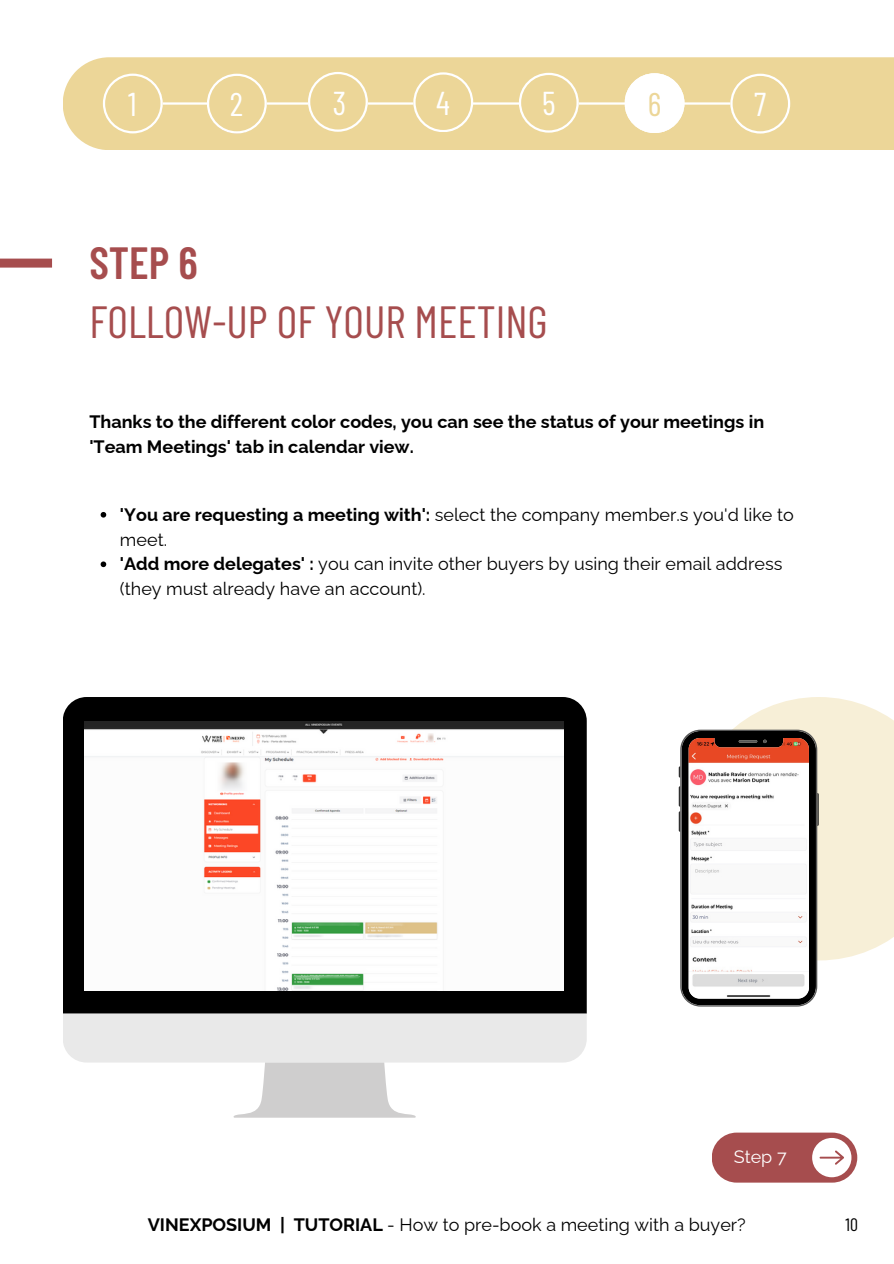
<style>
.page{position:relative;width:894px;height:1264px;background:#fff}
.page>*{position:absolute;margin:0;border:0;box-sizing:border-box;transform-origin:0 0}
.t1{font:45px "Barlow Condensed";color:#a64d4e}
.t2{font:600 45px "Barlow Condensed";color:#a64d4e}
.t3{font:33px "Barlow Condensed";color:#fff}
.t4{font:33px "Barlow Condensed";color:#ecd698}
.t5{font:18px/24.8px "Raleway";color:#000}
.t6{font:700 18px/24.8px "Raleway";color:#000}
.t7{font:18px "Raleway";color:#fff}
.t8{font:17.7px "Barlow Condensed";color:#000}
.s1{font-weight:700}
</style>
<div class="page">
<div style="left:63px;top:57px;width:830px;height:93px;background:#ecd698"></div>
<hr style="left:151px;top:102px;width:593px;height:3px;background:#fff">
<svg style="left:624px;top:73px;width:60px;height:60px"></svg>
<svg style="left:730px;top:74px;width:59px;height:59px;background:#eedaa3"></svg>
<svg style="left:207px;top:74px;width:59px;height:59px;background:#eedaa3"></svg>
<svg style="left:308px;top:72px;width:59px;height:59px;background:#eedaa3"></svg>
<svg style="left:413px;top:72px;width:60px;height:60px;background:#eedaa3"></svg>
<svg style="left:518px;top:73px;width:60px;height:59px;background:#eedaa3"></svg>
<svg style="left:103px;top:74px;width:59px;height:59px;background:#eedaa3"></svg>
<div style="left:0;top:258px;width:52px;height:9px;background:#a64d4e"></div>
<svg style="left:63px;top:697px;width:523px;height:316px;background:#151515"></svg>
<svg style="left:63px;top:1013px;width:523px;height:104px"></svg>
<img style="left:85px;top:721px;width:478px;height:269px">
<svg style="left:733px;top:697px;width:160px;height:263px;background:#f6efd9"></svg>
<svg style="left:678px;top:729px;width:140px;height:277px"></svg>
<svg style="left:101px;top:512px;width:5px;height:5px"></svg>
<svg style="left:101px;top:561px;width:5px;height:6px"></svg>
<div style="left:711px;top:1132px;width:146px;height:50px;background:#a64d4e;border-radius:25px"></div>
<svg style="left:812px;top:1137px;width:39px;height:40px"></svg>
<h2 class="t3" style="left:128px;top:83px;width:10px">1</h2>
<h2 class="t3" style="left:230px;top:83px;width:15px">2</h2>
<h2 class="t3" style="left:332px;top:82px;width:15px">3</h2>
<h2 class="t3" style="left:436px;top:82px;width:15px">4</h2>
<h2 class="t3" style="left:542px;top:82px;width:15px">5</h2>
<h2 class="t4" style="left:647px;top:83px;width:15px">6</h2>
<h2 class="t3" style="left:754px;top:83px;width:14px">7</h2>
<h1 class="t2" style="left:89px;top:234px;width:110px">STEP 6</h1>
<h1 class="t1" style="left:89px;top:293px;width:460px">FOLLOW-UP OF YOUR MEETING</h1>
<p class="t6" style="left:89px;top:409px;width:676px">Thanks to the different color codes, you can see the status of your meetings in 'Team Meetings' tab in calendar view.</p>
<p class="t5" style="left:120px;top:502px;width:675px"><span class="s1">'You are requesting a meeting with':</span> select the company member.s you'd like to meet.<br><span class="s1">'Add more delegates' :</span> you can invite other buyers by using their email address (they must already have an account).</p>
<p class="t7" style="left:733px;top:1146px;width:54px">Step 7</p>
<p class="t5" style="left:148px;top:1211px;width:599px"><span class="s1">VINEXPOSIUM | TUTORIAL</span> - How to pre-book a meeting with a buyer?</p>
<p class="t8" style="left:845px;top:1213px;width:14px">10</p>
</div>
